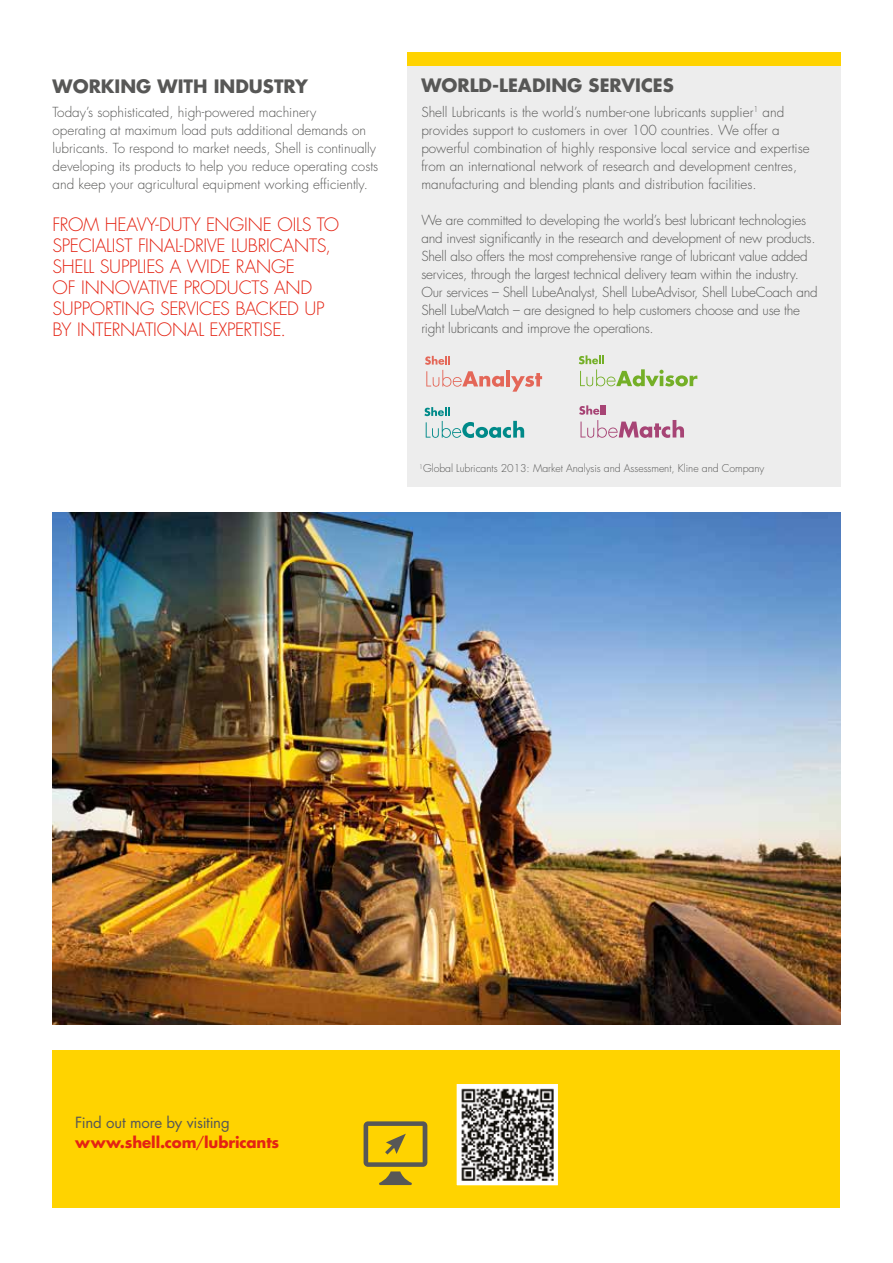
<style>
.page{position:relative;width:893px;height:1263px;background:#fff}
.page>*{position:absolute;margin:0;border:0;box-sizing:border-box;transform-origin:0 0}
.t1{font:300 18px/21px "Futura Std";letter-spacing:-.015em;color:#e42313}
.t2{font:700 18px "Futura Std";color:#575756}
.t3{font:700 15px/19.5px "Futura Std";letter-spacing:-.01em;color:#e42313}
.t4{font:300 13.5px/18px "Futura Std";color:#575756}
.t5{font:300 10.5px "Futura Std";letter-spacing:-.005em;color:#575756}
.s1{font-weight:400;color:#575756}
.s2{font-weight:400}
</style>
<div class="page">
<div style="left:407px;top:53px;width:433px;height:434px;background:#ededed"></div>
<div style="left:407px;top:52px;width:433px;height:14px;background:#ffd300"></div>
<div style="left:53px;top:1050px;width:787px;height:158px;background:#ffd300"></div>
<div style="left:455px;top:1082px;width:105px;height:105px;background:#fff;border:2px solid #ffd300"></div>
<img style="left:461px;top:1088px;width:93px;height:93px">
<img style="left:53px;top:512px;width:787px;height:512px">
<svg style="left:364px;top:1121px;width:63px;height:64px"></svg>
<svg style="left:424px;top:407px;width:100px;height:31px"></svg>
<svg style="left:579px;top:405px;width:105px;height:33px"></svg>
<svg style="left:579px;top:355px;width:118px;height:31px"></svg>
<svg style="left:425px;top:356px;width:79px;height:31px"></svg>
<hr style="left:506px;top:370px;width:4px;height:16px;background:#e46758">
<svg style="left:511px;top:373px;width:31px;height:19px"></svg>
<h1 class="t2" style="left:53px;top:74px;width:257px">WORKING WITH INDUSTRY</h1>
<p class="t4" style="left:53px;top:104px;width:327px">Today’s sophisticated, high-powered machinery<br>operating at maximum load puts additional demands on lubricants. To respond to market needs, Shell is continually developing its products to help you reduce operating costs and keep your agricultural equipment working efficiently.</p>
<h1 class="t1" style="left:53px;top:214px;width:288px">FROM HEAVY-DUTY ENGINE OILS TO<br>SPECIALIST FINAL-DRIVE LUBRICANTS,<br>SHELL SUPPLIES A WIDE RANGE<br>OF INNOVATIVE PRODUCTS AND<br>SUPPORTING SERVICES BACKED UP<br>BY INTERNATIONAL EXPERTISE.</h1>
<h1 class="t2" style="left:421px;top:74px;width:254px">WORLD-LEADING SERVICES</h1>
<p class="t4" style="left:421px;top:103px;width:390px">Shell Lubricants is the world’s number-one lubricants supplier<sup>1</sup> and provides support to customers in over 100 countries. We offer a powerful combination of highly responsive local service and expertise from an international network of research and development centres, manufacturing and blending plants and distribution facilities.</p>
<p class="t4" style="left:421px;top:211px;width:398px">We are committed to developing the world’s best lubricant technologies and invest significantly in the research and development of new products.<br>Shell also offers the most comprehensive range of lubricant value added services, through the largest technical delivery team within the industry.<br>Our services – Shell LubeAnalyst, Shell LubeAdvisor, Shell LubeCoach and Shell LubeMatch – are designed to help customers choose and use the right lubricants and improve the operations.</p>
<p class="t5" style="left:419px;top:462px;width:347px"><sup>1</sup>Global Lubricants 2013: Market Analysis and Assessment, Kline and Company</p>
<p class="t3" style="left:75px;top:1113px;width:205px"><span class="s1">Find out more by visiting </span>www.shell.com<span class="s2">/</span>lubricants</p>
</div>
